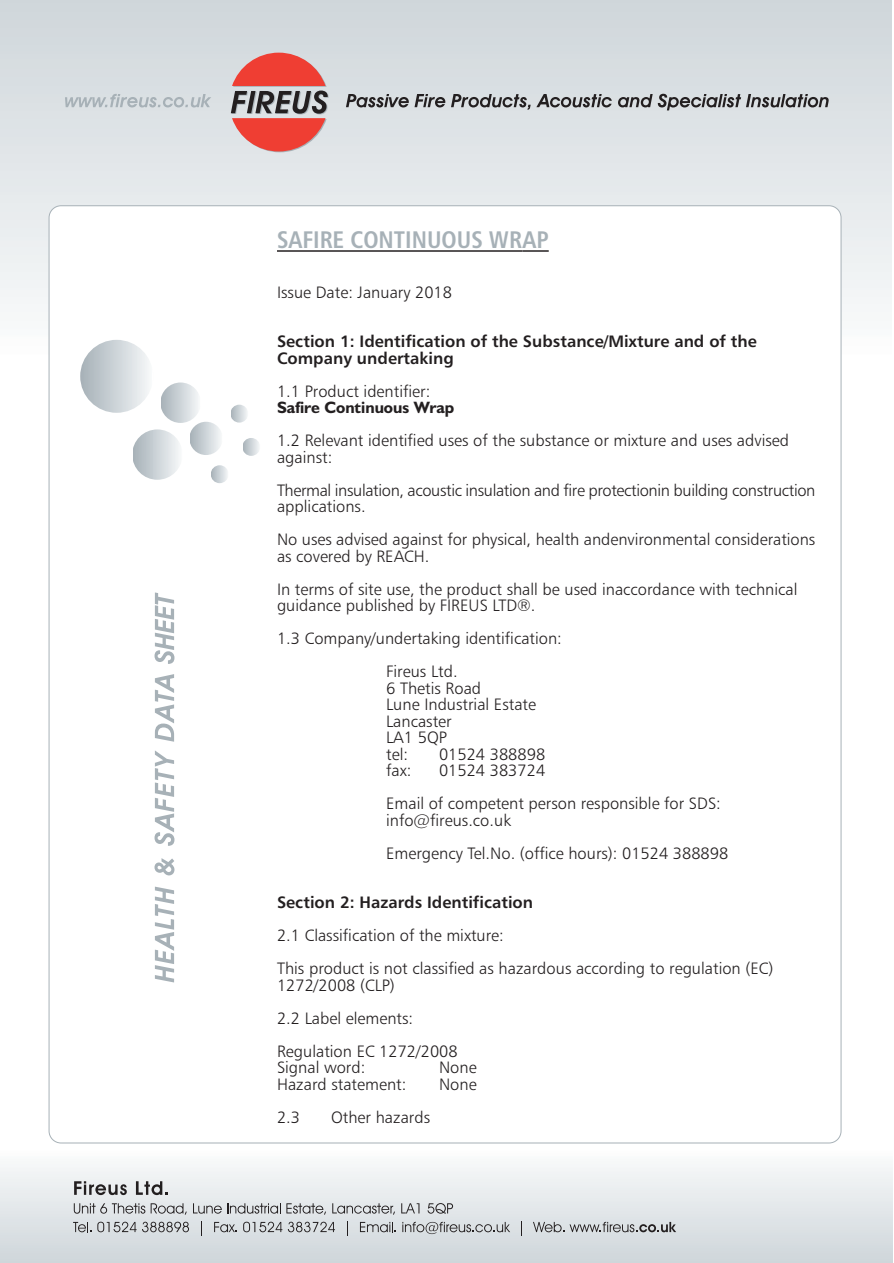
<style>
.page{position:relative;width:894px;height:1263px;background:#fff}
.page>*{position:absolute;margin:0;border:0;box-sizing:border-box;transform-origin:0 0}
.t1{font:italic 600 31.2px "Avant Garde IT Cby BT";letter-spacing:.02em;color:#a7b1b7}
.t2{font:24px "Humanist 777 BT Bold Condensed B";color:#a7b1b7}
.t3{font:16.5px/16.5px "Humanist 777 BT Light B";color:#231f20}
.t4{font:16.5px/16.5px "Humanist 777 BT Light B";letter-spacing:-.02em;color:#231f20}
.t5{font:16.5px/16.5px "Humanist 777 BT Bold B";color:#231f20}
.s1{font-family:"Humanist 521 BT";font-weight:700}
.s2{font-family:"Humanist 777 BT Bold B"}
</style>
<div class="page">
<div style="left:0;top:1149px;width:893px;height:114px;background:linear-gradient(to bottom,#fbfcfc,#ced5da)"></div>
<div style="left:0;top:1129px;width:893px;height:21px;background:#fff"></div>
<div style="left:0;top:0;width:892px;height:357px;background:linear-gradient(to bottom,#ced6da,#fafbfc)"></div>
<div style="left:0;top:356px;width:892px;height:65px;background:#fff"></div>
<div style="left:49px;top:205px;width:792px;height:938px;background:#fff;border:1px solid #a7b1b7;border-radius:12px"></div>
<div style="left:80px;top:340px;width:73px;height:73px;background:linear-gradient(to right,#a6b1b8,#f7f9fa);border-radius:50%"></div>
<div style="left:160px;top:383px;width:41px;height:40px;background:linear-gradient(to right,#a9b3ba,#f5f8f9);border-radius:50%"></div>
<hr style="left:200px;top:383px;width:1px;height:40px;background:#fff">
<svg style="left:133px;top:429px;width:46px;height:51px"></svg>
<div style="left:189px;top:422px;width:34px;height:33px;background:linear-gradient(to right,#a7b2b9,#f4f7f8);border-radius:50%"></div>
<hr style="left:222px;top:422px;width:1px;height:33px;background:#fff">
<svg style="left:211px;top:465px;width:18px;height:18px"></svg>
<svg style="left:230px;top:405px;width:18px;height:18px"></svg>
<svg style="left:242px;top:438px;width:18px;height:18px"></svg>
<svg style="left:231px;top:53px;width:97px;height:99px;background:#cf7d79"></svg>
<svg style="left:346px;top:94px;width:63px;height:13px"></svg>
<svg style="left:415px;top:94px;width:30px;height:13px"></svg>
<svg style="left:451px;top:94px;width:161px;height:16px;background:#a0a2a4"></svg>
<svg style="left:618px;top:94px;width:211px;height:16px;background:#9c9fa1"></svg>
<svg style="left:65px;top:94px;width:146px;height:13px;background:#c7ced2"></svg>
<svg style="left:73px;top:1222px;width:18px;height:10px"></svg>
<svg style="left:97px;top:1222px;width:92px;height:10px"></svg>
<svg style="left:201px;top:1221px;width:1px;height:14px"></svg>
<svg style="left:214px;top:1222px;width:23px;height:10px"></svg>
<svg style="left:243px;top:1222px;width:39px;height:10px"></svg>
<svg style="left:288px;top:1222px;width:47px;height:10px"></svg>
<svg style="left:347px;top:1221px;width:1px;height:14px"></svg>
<svg style="left:360px;top:1222px;width:36px;height:10px"></svg>
<svg style="left:402px;top:1222px;width:108px;height:12px"></svg>
<svg style="left:521px;top:1221px;width:1px;height:14px"></svg>
<svg style="left:533px;top:1222px;width:31px;height:10px"></svg>
<svg style="left:570px;top:1222px;width:106px;height:10px"></svg>
<svg style="left:74px;top:1203px;width:71px;height:11px"></svg>
<svg style="left:151px;top:1203px;width:36px;height:12px"></svg>
<svg style="left:193px;top:1203px;width:133px;height:12px;background:#b6b8bb"></svg>
<svg style="left:332px;top:1203px;width:63px;height:12px"></svg>
<svg style="left:401px;top:1203px;width:19px;height:10px"></svg>
<svg style="left:428px;top:1203px;width:25px;height:11px"></svg>
<svg style="left:74px;top:1181px;width:53px;height:14px"></svg>
<svg style="left:136px;top:1181px;width:32px;height:14px"></svg>
<hr style="left:277px;top:250px;width:246px;height:2px;background:#231f20">
<hr style="left:523px;top:250px;width:26px;height:2px;background:#231f20">
<svg style="left:155px;top:887px;width:19px;height:95px"></svg>
<svg style="left:154px;top:858px;width:20px;height:17px"></svg>
<svg style="left:155px;top:750px;width:19px;height:96px"></svg>
<svg style="left:155px;top:674px;width:19px;height:68px"></svg>
<svg style="left:155px;top:592px;width:19px;height:72px"></svg>
<p class="t1" style="left:232px;top:91px;width:99px">FIREUS</p>
<p class="t2" style="left:277px;top:228px;width:273px">SAFIRE CONTINUOUS WRAP</p>
<p class="t3" style="left:277px;top:284px;width:177px">Issue Date: January 2018</p>
<p class="t5" style="left:277px;top:334px;width:481px">Section 1: Identification of the Substance/Mixture and of the<br>Company undertaking</p>
<p class="t3" style="left:277px;top:383px;width:179px">1.1 Product identifier:<br><span class="s1">Safire Continuous Wrap</span></p>
<p class="t3" style="left:277px;top:433px;width:514px">1.2 Relevant identified uses of the substance or mixture and uses advised against:</p>
<p class="t4" style="left:277px;top:482px;width:540px">Thermal insulation, acoustic insulation and fire protectionin building construction applications.</p>
<p class="t3" style="left:277px;top:532px;width:540px">No uses advised against for physical, health andenvironmental considerations as covered by REACH.</p>
<p class="t3" style="left:277px;top:581px;width:522px">In terms of site use, the product shall be used inaccordance with technical guidance published by FIREUS LTD®.</p>
<p class="t3" style="left:277px;top:623px;width:286px;line-height:33px;text-align:center">1.3 Company/undertaking identification:<br>Fireus Ltd.</p>
<p class="t3" style="left:386px;top:680px;width:151px">6 Thetis Road<br>Lune Industrial Estate<br>Lancaster<br>LA1 5QP<br>tel:</p>
<p class="t3" style="left:439px;top:746px;width:108px">01524 388898</p>
<p class="t3" style="left:386px;top:763px;width:27px">fax:</p>
<p class="t3" style="left:386px;top:755px;width:336px;line-height:33px;text-indent:53px">01524 383724<br>Email of competent person responsible for SDS:</p>
<p class="t3" style="left:386px;top:804px;width:344px;line-height:33px">info@fireus.co.uk<br>Emergency Tel.No. (office hours): 01524 388898</p>
<p class="t3" style="left:277px;top:887px;width:498px;line-height:33px"><span class="s2">Section 2: Hazards Identification<br></span>2.1 Classification of the mixture:<br>This product is not classified as hazardous according to regulation (EC)</p>
<p class="t3" style="left:277px;top:969px;width:182px;line-height:33px">1272/2008 (CLP)<br>2.2 Label elements:<br>Regulation EC 1272/2008</p>
<p class="t3" style="left:277px;top:1060px;width:90px">Signal word:</p>
<p class="t3" style="left:439px;top:1060px;width:39px">None</p>
<p class="t3" style="left:277px;top:1076px;width:131px">Hazard statement:</p>
<p class="t3" style="left:439px;top:1076px;width:39px">None</p>
<p class="t3" style="left:277px;top:1109px;width:25px">2.3</p>
<p class="t3" style="left:331px;top:1109px;width:101px">Other hazards</p>
</div>
